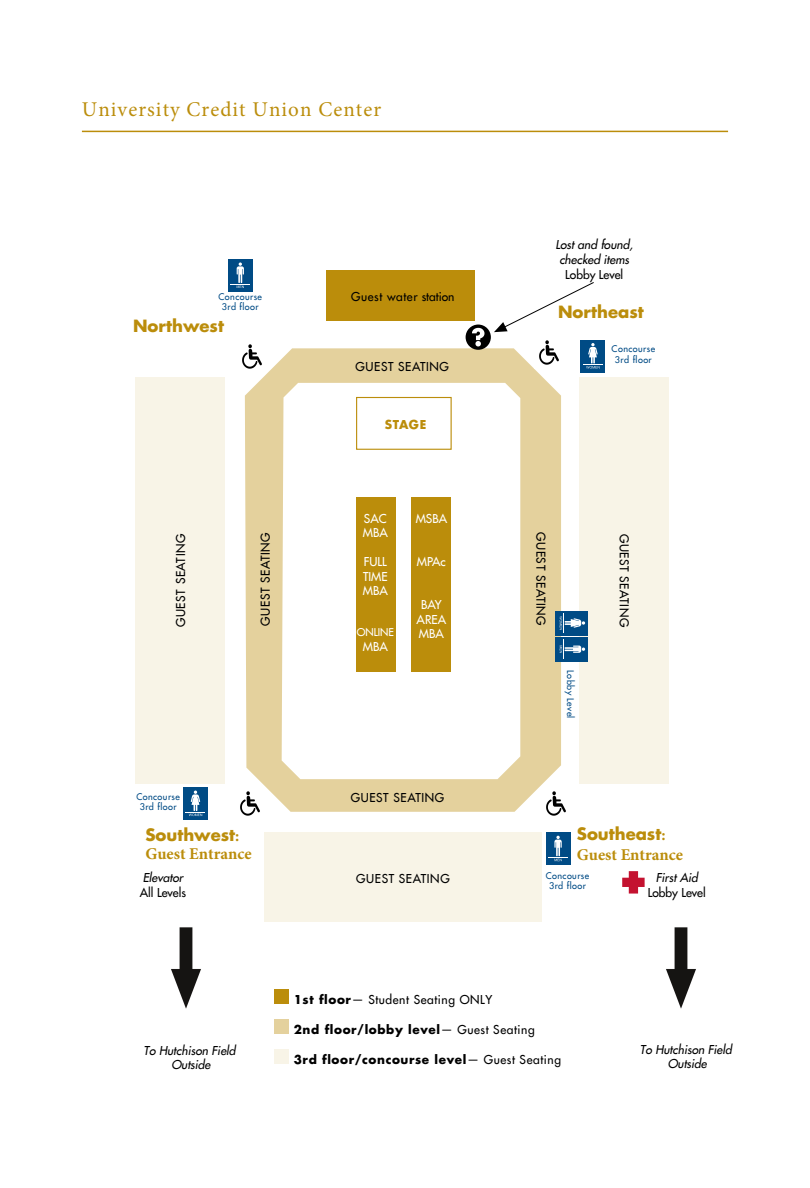
<style>
.page{position:relative;width:810px;height:1188px;background:#fff}
.page>*{position:absolute;margin:0;border:0;box-sizing:border-box;transform-origin:0 0}
.t1{font:21px "Minion Pro";letter-spacing:.05em;color:#bb8d0b}
.t2{font:700 16.5px "Futura UC Davis";color:#bb8d0b}
.t3{font:700 16.5px "Minion Pro";color:#bb8d0b}
.t4{font:500 12px "Futura UC Davis";letter-spacing:.05em;color:#000}
.t5{font:italic 500 12px/14.4px "Futura UC Davis";color:#000;text-align:center}
.t6{font:700 12px "Futura UC Davis";letter-spacing:.05em;color:#000}
.t7{font:500 12px/14.4px "Futura UC Davis";color:#fff;text-align:center}
.t8{font:500 12px "Futura UC Davis";color:#000}
.t9{font:700 12px "Futura UC Davis";letter-spacing:.05em;color:#bb8d0b}
.t10{font:500 10.5px "Futura UC Davis";color:#fff}
.t11{font:500 9px/10.5px "Futura UC Davis";letter-spacing:.05em;color:#004b85;text-align:center}
.s1{font-family:"Minion Pro"}
.s2{font-weight:700}
.s3{font-weight:500}
</style>
<div class="page">
<hr style="left:82px;top:131px;width:646px;height:1px;background:#bb8d0b">
<svg style="left:245px;top:348px;width:316px;height:464px;background:#e5d3a2"></svg>
<svg style="left:282px;top:383px;width:238px;height:396px"></svg>
<div style="left:135px;top:377px;width:90px;height:406px;background:#f8f4e7"></div>
<div style="left:264px;top:832px;width:278px;height:90px;background:#f8f4e7"></div>
<div style="left:579px;top:377px;width:90px;height:406px;background:#f8f4e7"></div>
<div style="left:357px;top:498px;width:39px;height:174px;background:#bb8d0b"></div>
<div style="left:412px;top:498px;width:39px;height:174px;background:#bb8d0b"></div>
<div style="left:356px;top:397px;width:96px;height:53px;border:1px solid #bb8d0b"></div>
<div style="left:274px;top:990px;width:15px;height:14px;background:#bb8d0b"></div>
<div style="left:274px;top:1020px;width:15px;height:14px;background:#e4d19d"></div>
<div style="left:274px;top:1050px;width:15px;height:14px;background:#f8f4e7"></div>
<svg style="left:622px;top:871px;width:23px;height:23px"></svg>
<div style="left:466px;top:325px;width:25px;height:25px;background:#000;border-radius:50%"></div>
<svg style="left:472px;top:328px;width:13px;height:18px"></svg>
<svg style="left:494px;top:282px;width:100px;height:50px"></svg>
<div style="left:556px;top:637px;width:32px;height:24px;background:#004b85"></div>
<svg style="left:560px;top:640px;width:25px;height:19px"></svg>
<div style="left:556px;top:611px;width:32px;height:24px;background:#004b85"></div>
<svg style="left:560px;top:613px;width:25px;height:20px"></svg>
<div style="left:581px;top:340px;width:24px;height:32px;background:#004b85"></div>
<svg style="left:583px;top:343px;width:20px;height:26px"></svg>
<div style="left:183px;top:788px;width:25px;height:32px;background:#004b85"></div>
<svg style="left:186px;top:791px;width:19px;height:25px"></svg>
<div style="left:228px;top:260px;width:24px;height:32px;background:#004b85"></div>
<svg style="left:231px;top:262px;width:19px;height:26px"></svg>
<div style="left:546px;top:833px;width:24px;height:32px;background:#004b85"></div>
<svg style="left:549px;top:836px;width:19px;height:25px"></svg>
<div style="left:327px;top:270px;width:148px;height:51px;background:#bb8d0b"></div>
<img style="left:242px;top:344px;width:25px;height:28px">
<img style="left:535px;top:340px;width:26px;height:28px">
<img style="left:240px;top:788px;width:24px;height:28px">
<img style="left:541px;top:788px;width:25px;height:28px">
<img style="left:666px;top:927px;width:30px;height:82px">
<img style="left:171px;top:927px;width:30px;height:82px">
<h1 class="t1" style="left:82px;top:95px;width:301px">University Credit Union Center</h1>
<p class="t11" style="left:219px;top:291px;width:45px">Concourse<br>3rd floor</p>
<h2 class="t2" style="left:133px;top:315px;width:92px">Northwest</h2>
<p class="t4" style="left:351px;top:289px;width:105px">Guest water station</p>
<p class="t4" style="left:356px;top:359px;width:95px">GUEST SEATING</p>
<p class="t9" style="left:385px;top:417px;width:43px">STAGE</p>
<p class="t5" style="left:556px;top:238px;width:79px;line-height:15px">Lost and found, checked items</p>
<p class="t8" style="left:565px;top:267px;width:60px">Lobby Level</p>
<h2 class="t2" style="left:558px;top:301px;width:87px">Northeast</h2>
<p class="t11" style="left:612px;top:344px;width:45px">Concourse<br>3rd floor</p>
<p class="t7" style="left:363px;top:511px;width:27px;text-align:left">SAC<br>MBA</p>
<p class="t7" style="left:363px;top:555px;width:27px;text-align:justify">FULL TIME MBA</p>
<p class="t10" style="left:357px;top:626px;width:39px">ONLINE</p>
<p class="t7" style="left:363px;top:639px;width:27px">MBA</p>
<p class="t7" style="left:416px;top:511px;width:33px">MSBA</p>
<p class="t7" style="left:417px;top:555px;width:30px">MPAc</p>
<p class="t7" style="left:417px;top:598px;width:31px">BAY<br>AREA<br>MBA</p>
<p class="t4" style="left:548px;top:532px;width:95px;rotate:90deg">GUEST SEATING</p>
<p class="t4" style="left:173px;top:627px;width:95px;rotate:-90deg">GUEST SEATING</p>
<p class="t4" style="left:258px;top:626px;width:95px;rotate:-90deg">GUEST SEATING</p>
<p class="t4" style="left:632px;top:534px;width:95px;rotate:90deg">GUEST SEATING</p>
<p class="t11" style="left:576px;top:670px;width:50px;rotate:90deg">Lobby Level</p>
<p class="t11" style="left:136px;top:791px;width:45px">Concourse<br>3rd floor</p>
<p class="t4" style="left:351px;top:790px;width:95px">GUEST SEATING</p>
<h2 class="t2" style="left:145px;top:824px;width:95px">Southwest<span class="s1">:</span></h2>
<h2 class="t3" style="left:145px;top:842px;width:108px">Guest Entrance</h2>
<h2 class="t2" style="left:577px;top:823px;width:90px">Southeast<span class="s1">:</span></h2>
<h2 class="t3" style="left:577px;top:843px;width:108px">Guest Entrance</h2>
<p class="t5" style="left:143px;top:871px;width:42px">Elevator</p>
<p class="t8" style="left:140px;top:885px;width:48px">All Levels</p>
<p class="t4" style="left:356px;top:871px;width:95px">GUEST SEATING</p>
<p class="t11" style="left:546px;top:870px;width:45px">Concourse<br>3rd floor</p>
<p class="t5" style="left:656px;top:871px;width:44px">First Aid</p>
<p class="t8" style="left:648px;top:885px;width:60px">Lobby Level</p>
<p class="t5" style="left:144px;top:1044px;width:93px">To Hutchison Field<br>Outside</p>
<p class="t4" style="left:294px;top:992px;width:200px"><span class="s2">1st floor</span>— Student Seating ONLY</p>
<p class="t6" style="left:294px;top:1021px;width:242px">2nd floor/lobby level<span class="s3">— Guest Seating</span></p>
<p class="t6" style="left:294px;top:1051px;width:269px">3rd floor/concourse level<span class="s3">— Guest Seating</span></p>
<p class="t5" style="left:640px;top:1042px;width:93px">To Hutchison Field<br>Outside</p>
</div>
